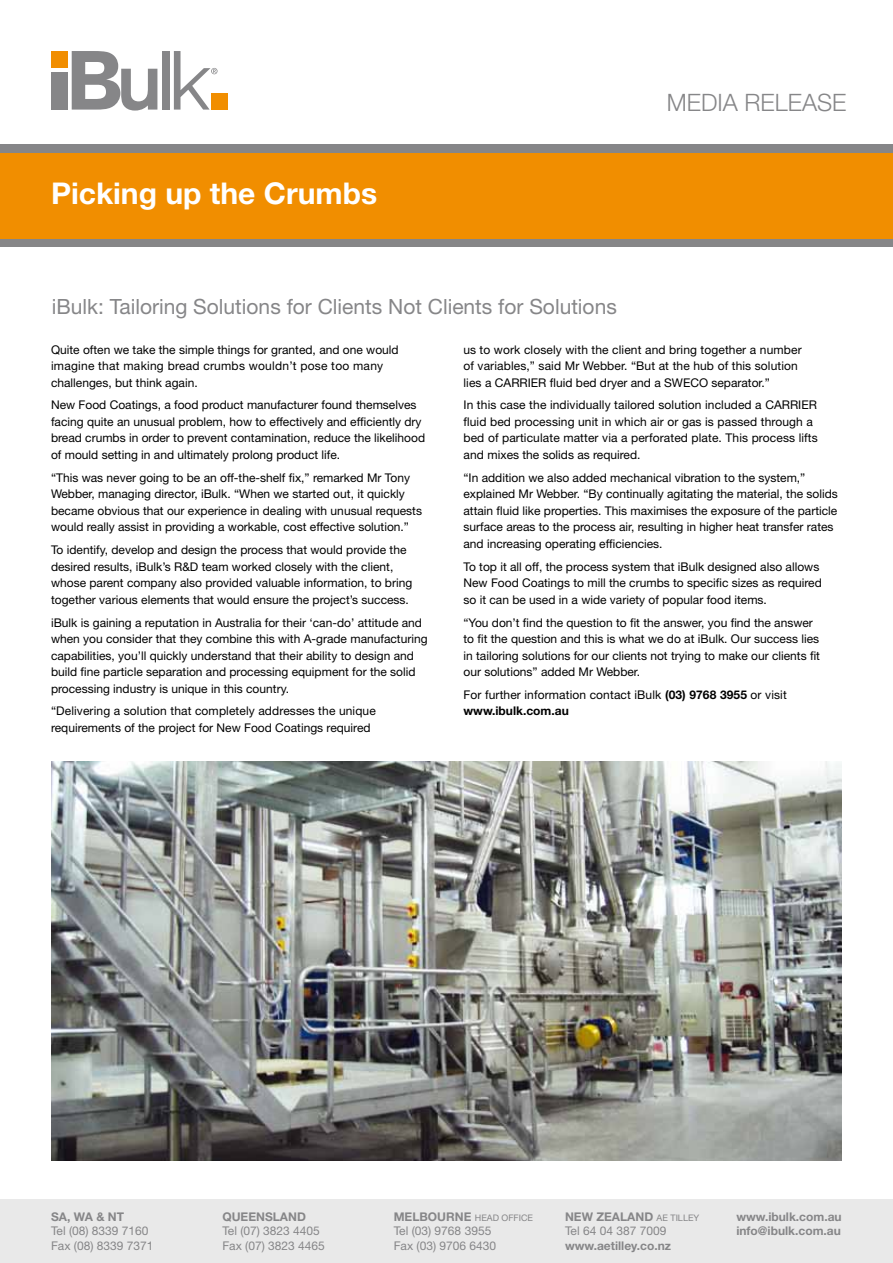
<style>
.page{position:relative;width:893px;height:1263px;background:#fff}
.page>*{position:absolute;margin:0;border:0;box-sizing:border-box;transform-origin:0 0}
.t1{font:700 30px "Helvetica Neue";color:#fff}
.t2{font:300 24px "Helvetica Neue";color:#868688}
.t3{font:21px "Helvetica Neue";color:#868688}
.t4{font:12px/16.5px "Helvetica Neue";color:#000}
.t5{font:12px/14.2px "Helvetica Neue";color:#868688}
.t6{font:700 12px/14.2px "Helvetica Neue";color:#868688}
.t7{font:9px "Helvetica Neue";color:#868688}
.s1{font-weight:700}
.s2{font-weight:700;font-size:12px}
.s3{font-size:9px}
</style>
<div class="page">
<div style="left:51px;top:51px;width:17px;height:17px;background:#f18e00"></div>
<div style="left:51px;top:72px;width:17px;height:38px;background:#868688"></div>
<svg style="left:72px;top:51px;width:85px;height:60px"></svg>
<div style="left:162px;top:51px;width:8px;height:59px;background:#868688"></div>
<div style="left:211px;top:93px;width:17px;height:17px;background:#f18e00"></div>
<svg style="left:174px;top:51px;width:44px;height:59px"></svg>
<div style="left:0;top:145px;width:893px;height:8px;background:#868688"></div>
<div style="left:0;top:238px;width:893px;height:9px;background:#868688"></div>
<div style="left:0;top:153px;width:893px;height:85px;background:#f18e00"></div>
<div style="left:0;top:1199px;width:893px;height:64px;background:#e9e9e9"></div>
<img style="left:51px;top:761px;width:791px;height:400px">
<h1 class="t1" style="left:51px;top:175px;width:328px">Picking up the Crumbs</h1>
<h3 class="t3" style="left:52px;top:294px;width:567px">iBulk: Tailoring Solutions for Clients Not Clients for Solutions</h3>
<h2 class="t2" style="left:667px;top:87px;width:181px">MEDIA RELEASE</h2>
<p class="t4" style="left:51px;top:341px;width:349px">Quite often we take the simple things for granted, and one would imagine that making bread crumbs wouldn’t pose too many challenges, but think again.</p>
<p class="t4" style="left:51px;top:397px;width:376px">New Food Coatings, a food product manufacturer found themselves facing quite an unusual problem, how to effectively and efficiently dry bread crumbs in order to prevent contamination, reduce the likelihood of mould setting in and ultimately prolong product life.</p>
<p class="t4" style="left:51px;top:469px;width:372px">“This was never going to be an off-the-shelf fix,” remarked Mr Tony Webber, managing director, iBulk. “When we started out, it quickly became obvious that our experience in dealing with unusual requests would really assist in providing a workable, cost effective solution.”</p>
<p class="t4" style="left:51px;top:541px;width:363px">To identify, develop and design the process that would provide the desired results, iBulk’s R&amp;D team worked closely with the client, whose parent company also provided valuable information, to bring together various elements that would ensure the project’s success.</p>
<p class="t4" style="left:51px;top:614px;width:378px">iBulk is gaining a reputation in Australia for their ‘can-do’ attitude and when you consider that they combine this with A-grade manufacturing capabilities, you’ll quickly understand that their ability to design and build fine particle separation and processing equipment for the solid processing industry is unique in this country.</p>
<p class="t4" style="left:51px;top:703px;width:326px">“Delivering a solution that completely addresses the unique requirements of the project for New Food Coatings required</p>
<p class="t4" style="left:463px;top:341px;width:340px">us to work closely with the client and bring together a number of variables,” said Mr Webber. “But at the hub of this solution lies a CARRIER fluid bed dryer and a SWECO separator.”</p>
<p class="t4" style="left:463px;top:397px;width:356px">In this case the individually tailored solution included a CARRIER fluid bed processing unit in which air or gas is passed through a bed of particulate matter via a perforated plate. This process lifts and mixes the solids as required.</p>
<p class="t4" style="left:463px;top:469px;width:376px">“In addition we also added mechanical vibration to the system,” explained Mr Webber. “By continually agitating the material, the solids attain fluid like properties. This maximises the exposure of the particle surface areas to the process air, resulting in higher heat transfer rates and increasing operating efficiencies.</p>
<p class="t4" style="left:463px;top:558px;width:360px">To top it all off, the process system that iBulk designed also allows<br>New Food Coatings to mill the crumbs to specific sizes as required so it can be used in a wide variety of popular food items.</p>
<p class="t4" style="left:463px;top:614px;width:358px">“You don’t find the question to fit the answer, you find the answer to fit the question and this is what we do at iBulk. Our success lies in tailoring solutions for our clients not trying to make our clients fit our solutions” added Mr Webber.</p>
<p class="t4" style="left:463px;top:686px;width:325px">For further information contact iBulk <span class="s1">(03) 9768 3955</span> or visit <span class="s1">www.ibulk.com.au</span></p>
<p class="t6" style="left:51px;top:1209px;width:75px">SA, WA &amp; NT</p>
<p class="t5" style="left:51px;top:1224px;width:104px">Tel (08) 8339 7160<br>Fax (08) 8339 7371</p>
<p class="t6" style="left:222px;top:1209px;width:85px">QUEENSLAND</p>
<p class="t5" style="left:222px;top:1224px;width:104px">Tel (07) 3823 4405<br>Fax (07) 3823 4465</p>
<p class="t7" style="left:394px;top:1212px;width:141px"><span class="s2">MELBOURNE</span> HEAD OFFICE</p>
<p class="t5" style="left:394px;top:1224px;width:104px">Tel (03) 9768 3955<br>Fax (03) 9706 6430</p>
<p class="t5" style="left:565px;top:1209px;width:136px"><span class="s1">NEW ZEALAND</span> <span class="s3">AE TILLEY<br></span>Tel 64 04 387 7009</p>
<p class="t6" style="left:565px;top:1238px;width:107px">www.aetilley.co.nz</p>
<p class="t6" style="left:736px;top:1209px;width:107px">www.ibulk.com.au info@ibulk.com.au</p>
</div>
